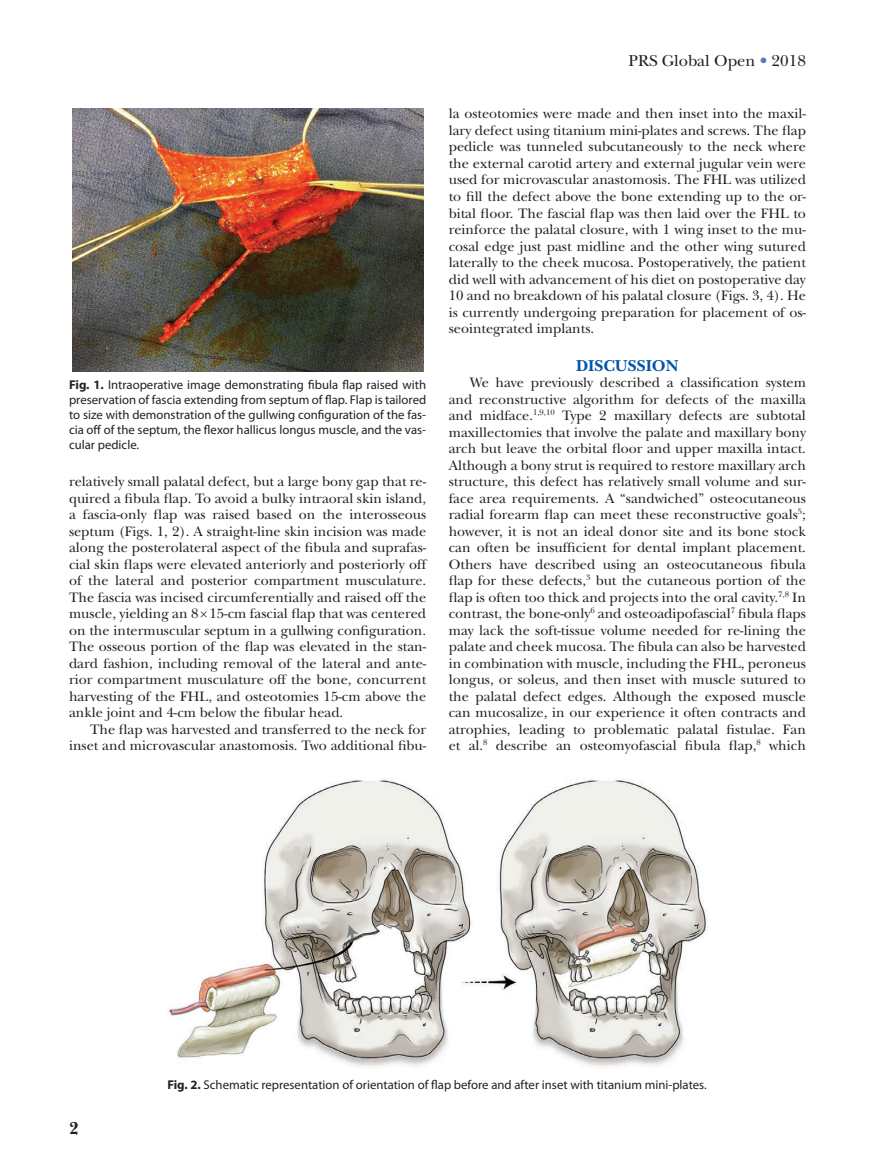
<style>
.page{position:relative;width:878px;height:1175px;background:#fff}
.page>*{position:absolute;margin:0;border:0;box-sizing:border-box;transform-origin:0 0}
.t1{font:700 18px "New Baskerville";color:#231f20}
.t2{font:16.5px "New Baskerville";color:#231f20}
.t3{font:700 16.5px "New Baskerville";color:#0154a6}
.t4{font:14.25px/16.5px "New Baskerville";color:#231f20;text-align:justify}
.t5{font:12.75px/15px "Myriad Pro";color:#231f20;text-align:justify}
.s1{font-weight:700}
.s2{color:#5876ba}
</style>
<div class="page">
<img style="left:72px;top:108px;width:351px;height:263px">
<img style="left:167px;top:778px;width:540px;height:289px">
<p class="t5" style="left:69px;top:377px;width:359px"><span class="s1">Fig. 1.</span> Intraoperative image demonstrating fibula flap raised with preservation of fascia extending from septum of flap. Flap is tailored to size with demonstration of the gullwing configuration of the fas&shy;cia off of the septum, the flexor hallicus longus muscle, and the vas&shy;cular pedicle.</p>
<p class="t4" style="left:69px;top:473px;width:359px">relatively small palatal defect, but a large bony gap that re&shy;quired a fibula flap. To avoid a bulky intraoral skin island, a fascia-only flap was raised based on the interosseous septum (Figs. 1, 2). A straight-line skin incision was made along the posterolateral aspect of the fibula and suprafas&shy;cial skin flaps were elevated anteriorly and posteriorly off of the lateral and posterior compartment musculature.<br>The fascia was incised circumferentially and raised off the muscle, yielding an 8×15-cm fascial flap that was centered on the intermuscular septum in a gullwing configuration.<br>The osseous portion of the flap was elevated in the stan&shy;dard fashion, including removal of the lateral and ante&shy;rior compartment musculature off the bone, concurrent harvesting of the FHL, and osteotomies 15-cm above the ankle joint and 4-cm below the fibular head.</p>
<p class="t4" style="left:69px;top:721px;width:359px;text-align:right">The flap was harvested and transferred to the neck for inset and microvascular anastomosis. Two additional fibu-</p>
<p class="t2" style="left:628px;top:51px;width:179px">PRS Global Open <span class="s2">•</span> 2018</p>
<p class="t4" style="left:449px;top:106px;width:359px">la osteotomies were made and then inset into the maxil&shy;lary defect using titanium mini-plates and screws. The flap pedicle was tunneled subcutaneously to the neck where the external carotid artery and external jugular vein were used for microvascular anastomosis. The FHL was utilized to fill the defect above the bone extending up to the or&shy;bital floor. The fascial flap was then laid over the FHL to reinforce the palatal closure, with 1 wing inset to the mu&shy;cosal edge just past midline and the other wing sutured laterally to the cheek mucosa. Postoperatively, the patient did well with advancement of his diet on postoperative day 10 and no breakdown of his palatal closure (Figs. 3, 4). He is currently undergoing preparation for placement of os&shy;seointegrated implants.</p>
<p class="t3" style="left:576px;top:355px;width:104px">DISCUSSION</p>
<p class="t4" style="left:448px;top:374px;width:359px;text-indent:21px">We have previously described a classification system and reconstructive algorithm for defects of the maxilla and midface.<sup>1,9,10</sup> Type 2 maxillary defects are subtotal maxillectomies that involve the palate and maxillary bony arch but leave the orbital floor and upper maxilla intact.<br>Although a bony strut is required to restore maxillary arch structure, this defect has relatively small volume and sur&shy;face area requirements. A “sandwiched” osteocutaneous radial forearm flap can meet these reconstructive goals<sup>5</sup>; however, it is not an ideal donor site and its bone stock can often be insufficient for dental implant placement.<br>Others have described using an osteocutaneous fibula flap for these defects,<sup>3</sup> but the cutaneous portion of the flap is often too thick and projects into the oral cavity.<sup>7,8</sup> In contrast, the bone-only<sup>6</sup> and osteoadipofascial<sup>7</sup> fibula flaps may lack the soft-tissue volume needed for re-lining the palate and cheek mucosa. The fibula can also be harvested in combination with muscle, including the FHL, peroneus longus, or soleus, and then inset with muscle sutured to the palatal defect edges. Although the exposed muscle can mucosalize, in our experience it often contracts and atrophies, leading to problematic palatal fistulae. Fan et al.<sup>8</sup> describe an osteomyofascial fibula flap,<sup>8</sup> which</p>
<p class="t1" style="left:69px;top:1118px;width:11px">2</p>
<p class="t5" style="left:167px;top:1076px;width:541px"><span class="s1">Fig. 2.</span> Schematic representation of orientation of flap before and after inset with titanium mini-plates.</p>
</div>
